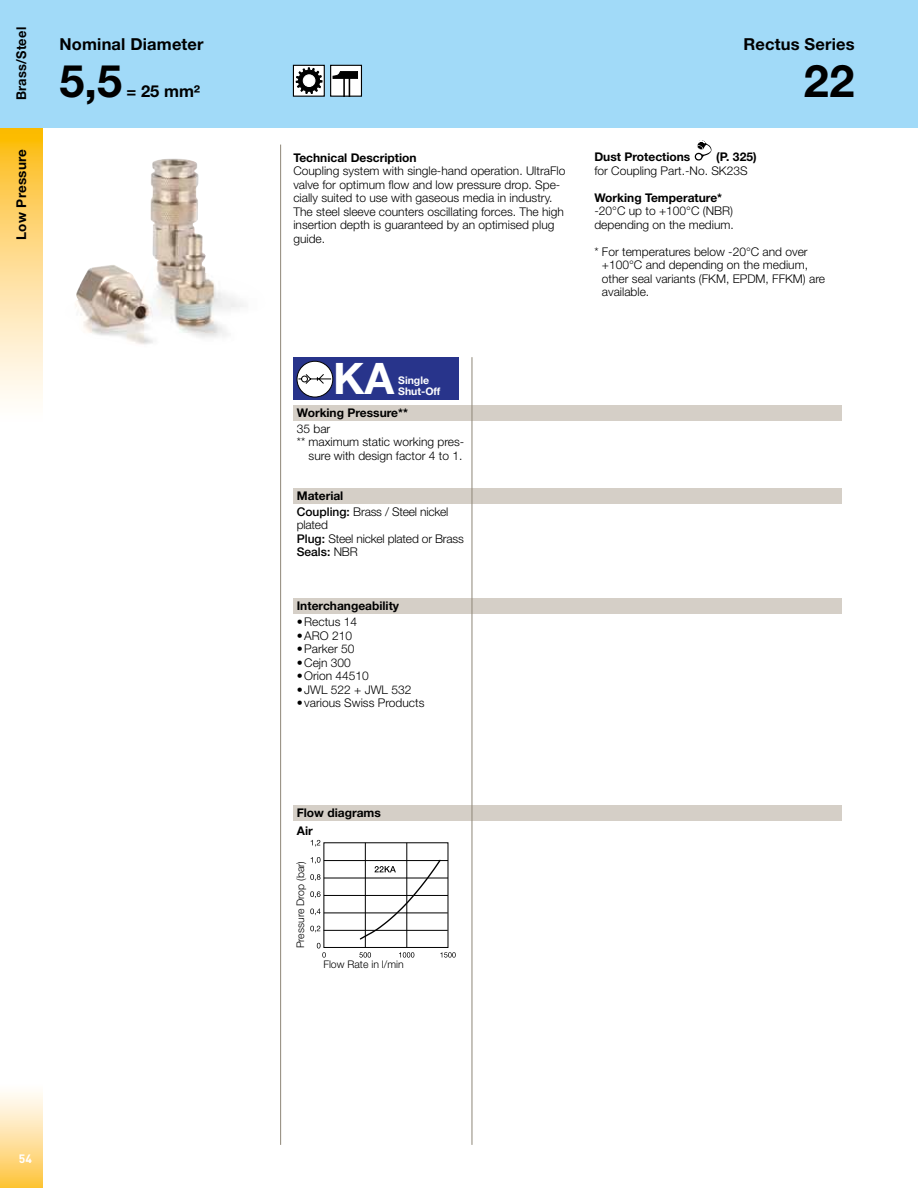
<style>
.page{position:relative;width:918px;height:1188px;background:#fff}
.page>*{position:absolute;margin:0;border:0;box-sizing:border-box;transform-origin:0 0}
.t1{font:700 45px "Helvetica Neue LT Std";color:#000}
.t2{font:700 43.5px "Helvetica Neue LT Std";color:#fff}
.t3{font:700 16.5px "Helvetica Neue LT Std";letter-spacing:.01em;color:#000}
.t4{font:700 13.5px "Helvetica Neue LT Std";letter-spacing:.02em;color:#000}
.t5{font:700 13.5px "Helvetica Neue LT Std";letter-spacing:.02em;color:#000;scale:.95 1}
.t6{font:300 12px/13.5px "Helvetica Neue LT Std";color:#000}
.t7{font:700 12px "Helvetica Neue LT Std";color:#000}
.t8{font:700 12px "DINOT";color:#fff}
.t9{font:300 10.5px "Helvetica Neue LT Std";color:#000}
.t10{font:700 10.5px/10.5px "Helvetica Neue LT Std";color:#fff}
.s1{font-weight:700}
.s2{font-weight:500}
</style>
<div class="page">
<svg style="left:0;top:128px;width:43px;height:273px;background:#fedc8d"></svg>
<div style="left:0;top:0;width:918px;height:128px;background:#a1daf8"></div>
<div style="left:0;top:1082px;width:43px;height:106px;background:linear-gradient(to bottom,#fff,#fec542)"></div>
<div style="left:293px;top:598px;width:549px;height:16px;background:#d5cfc7"></div>
<div style="left:293px;top:488px;width:549px;height:15px;background:#d5cfc7"></div>
<div style="left:293px;top:805px;width:549px;height:16px;background:#d5cfc7"></div>
<div style="left:293px;top:405px;width:549px;height:16px;background:#d5cfc7"></div>
<hr style="left:280px;top:145px;width:1px;height:1000px;background:#8e8677">
<hr style="left:472px;top:357px;width:1px;height:788px;background:#8e8677">
<svg style="left:695px;top:140px;width:16px;height:21px"></svg>
<div style="left:293px;top:358px;width:166px;height:42px;background:#28348b"></div>
<div style="left:297px;top:361px;width:36px;height:36px;background:#fff;border-radius:50%"></div>
<div style="left:297px;top:361px;width:36px;height:36px;border:1px solid #000;border-radius:50%"></div>
<svg style="left:298px;top:374px;width:34px;height:11px"></svg>
<hr style="left:324px;top:913px;width:124px;height:1px;background:#000">
<hr style="left:324px;top:930px;width:124px;height:1px;background:#000">
<hr style="left:324px;top:860px;width:124px;height:1px;background:#000">
<hr style="left:324px;top:878px;width:124px;height:1px;background:#000">
<hr style="left:324px;top:895px;width:124px;height:1px;background:#000">
<svg style="left:359px;top:952px;width:12px;height:6px"></svg>
<svg style="left:399px;top:952px;width:15px;height:6px"></svg>
<svg style="left:440px;top:952px;width:16px;height:6px"></svg>
<svg style="left:311px;top:840px;width:9px;height:7px"></svg>
<svg style="left:311px;top:857px;width:10px;height:7px"></svg>
<svg style="left:310px;top:874px;width:11px;height:7px"></svg>
<svg style="left:310px;top:891px;width:11px;height:7px"></svg>
<svg style="left:310px;top:909px;width:11px;height:6px"></svg>
<svg style="left:310px;top:926px;width:10px;height:6px"></svg>
<svg style="left:317px;top:943px;width:9px;height:15px"></svg>
<hr style="left:365px;top:843px;width:1px;height:104px;background:#000">
<hr style="left:406px;top:843px;width:1px;height:104px;background:#000">
<svg style="left:359px;top:858px;width:83px;height:83px"></svg>
<div style="left:293px;top:65px;width:31px;height:31px;background:#fff"></div>
<div style="left:293px;top:65px;width:32px;height:32px;border:1px solid #000"></div>
<svg style="left:296px;top:68px;width:26px;height:26px"></svg>
<div style="left:303px;top:75px;width:12px;height:12px;background:#fff;border-radius:50%"></div>
<div style="left:303px;top:75px;width:12px;height:12px;border:1px solid #fff;border-radius:50%"></div>
<div style="left:331px;top:65px;width:30px;height:31px;background:#fff"></div>
<svg style="left:333px;top:71px;width:25px;height:24px"></svg>
<div style="left:330px;top:65px;width:32px;height:32px;border:1px solid #000"></div>
<img style="left:75px;top:159px;width:169px;height:186px">
<p class="t5" style="left:13px;top:100px;width:79px;rotate:-90deg">Brass/Steel</p>
<p class="t4" style="left:13px;top:240px;width:92px;rotate:-90deg">Low Pressure</p>
<h3 class="t3" style="left:60px;top:34px;width:146px">Nominal Diameter</h3>
<h1 class="t1" style="left:60px;top:53px;width:64px">5,5</h1>
<h3 class="t3" style="left:127px;top:81px;width:75px">= 25 mm²</h3>
<p class="t8" style="left:19px;top:1151px;width:15px">54</p>
<p class="t7" style="left:293px;top:150px;width:125px">Technical Description</p>
<p class="t6" style="left:293px;top:164px;width:274px">Coupling system with single-hand operation. UltraFlo valve for optimum flow and low pressure drop. Spe&shy;cially suited to use with gaseous media in industry.<br>The steel sleeve counters oscillating forces. The high insertion depth is guaranteed by an optimised plug guide.</p>
<h2 class="t2" style="left:333px;top:352px;width:63px">KA</h2>
<p class="t10" style="left:398px;top:375px;width:44px">Single<br>Shut-Off</p>
<p class="t7" style="left:297px;top:405px;width:113px">Working Pressure**</p>
<p class="t6" style="left:297px;top:422px;width:35px">35 bar</p>
<p class="t6" style="left:297px;top:435px;width:169px">** maximum static working pres-</p>
<p class="t6" style="left:309px;top:449px;width:155px">sure with design factor 4 to 1.</p>
<p class="t6" style="left:297px;top:488px;width:153px;line-height:15.6px"><span class="s1">Material<br></span><span class="s2">Coupling:</span> Brass / Steel nickel</p>
<p class="t6" style="left:297px;top:518px;width:169px">plated<br><span class="s2">Plug:</span> Steel nickel plated or Brass<br><span class="s2">Seals:</span> NBR</p>
<p class="t7" style="left:297px;top:599px;width:104px">Interchangeability</p>
<p class="t6" style="left:297px;top:615px;width:62px">•Rectus 14</p>
<p class="t6" style="left:297px;top:628px;width:57px">•ARO 210</p>
<p class="t6" style="left:297px;top:642px;width:59px">•Parker 50</p>
<p class="t6" style="left:297px;top:655px;width:56px">•Cejn 300</p>
<p class="t6" style="left:297px;top:669px;width:74px">•Orion 44510</p>
<p class="t6" style="left:297px;top:682px;width:116px">•JWL 522 + JWL 532</p>
<p class="t6" style="left:297px;top:696px;width:129px">•various Swiss Products</p>
<h3 class="t3" style="left:744px;top:34px;width:113px">Rectus Series</h3>
<h1 class="t1" style="left:804px;top:53px;width:52px">22</h1>
<p class="t7" style="left:594px;top:150px;width:98px">Dust Protections</p>
<p class="t7" style="left:716px;top:150px;width:42px">(P. 325)</p>
<p class="t6" style="left:594px;top:164px;width:155px">for Coupling Part.-No. SK23S</p>
<p class="t7" style="left:594px;top:190px;width:129px">Working Temperature*</p>
<p class="t6" style="left:594px;top:204px;width:141px">-20°C up to +100°C (NBR) depending on the medium.</p>
<p class="t6" style="left:602px;top:245px;width:225px;text-indent:-8px">* For temperatures below -20°C and over +100°C and depending on the medium, other seal variants (FKM, EPDM, FFKM) are available.</p>
<p class="t7" style="left:297px;top:805px;width:86px">Flow diagrams</p>
<p class="t7" style="left:297px;top:823px;width:17px">Air</p>
<p class="t9" style="left:294px;top:948px;width:89px;rotate:-90deg">Pressure Drop (bar)</p>
<p class="t9" style="left:323px;top:958px;width:82px">Flow Rate in l/min</p>
</div>
